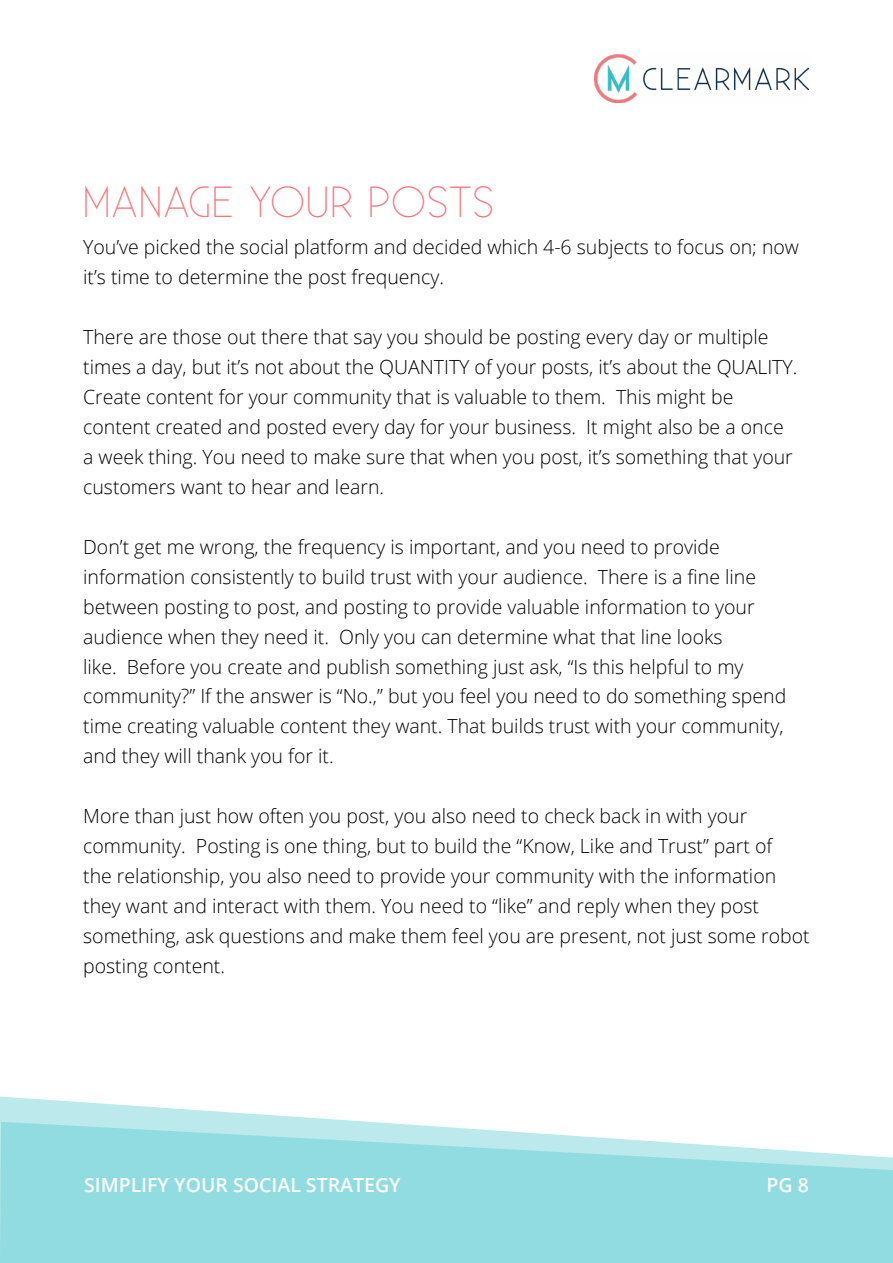
<style>
.page{position:relative;width:893px;height:1263px;background:#fff}
.page>*{position:absolute;margin:0;border:0;box-sizing:border-box;transform-origin:0 0}
.t1{font:300 43.5px "Existence";color:#f3767d}
.t2{font:300 19.5px/30px "Open Sans";color:#000}
.t3{font:600 19.5px "Open Sans";color:#fff}
</style>
<div class="page">
<svg style="left:0;top:1096px;width:370px;height:26px"></svg>
<svg style="left:0;top:1122px;width:893px;height:141px;background:#9ddfe3"></svg>
<img style="left:595px;top:54px;width:214px;height:49px">
<h1 class="t1" style="left:82px;top:179px;width:414px">MANAGE YOUR POSTS</h1>
<p class="t2" style="left:83px;top:231px;width:717px">You’ve picked the social platform and decided which 4-6 subjects to focus on; now it’s time to determine the post frequency.</p>
<p class="t2" style="left:83px;top:321px;width:716px">There are those out there that say you should be posting every day or multiple times a day, but it’s not about the QUANTITY of your posts, it’s about the QUALITY.<br>Create content for your community that is valuable to them. This might be content created and posted every day for your business. It might also be a once a week thing. You need to make sure that when you post, it’s something that your customers want to hear and learn.</p>
<p class="t2" style="left:83px;top:531px;width:705px">Don’t get me wrong, the frequency is important, and you need to provide information consistently to build trust with your audience. There is a fine line between posting to post, and posting to provide valuable information to your audience when they need it. Only you can determine what that line looks<br>like. Before you create and publish something just ask, “Is this helpful to my community?” If the answer is “No.,” but you feel you need to do something spend time creating valuable content they want. That builds trust with your community, and they will thank you for it.</p>
<p class="t2" style="left:83px;top:801px;width:728px">More than just how often you post, you also need to check back in with your community. Posting is one thing, but to build the “Know, Like and Trust” part of<br>the relationship, you also need to provide your community with the information they want and interact with them. You need to “like” and reply when they post something, ask questions and make them feel you are present, not just some robot posting content.</p>
<p class="t3" style="left:84px;top:1171px;width:318px">SIMPLIFY YOUR SOCIAL STRATEGY</p>
<p class="t3" style="left:767px;top:1171px;width:44px">PG 8</p>
</div>
